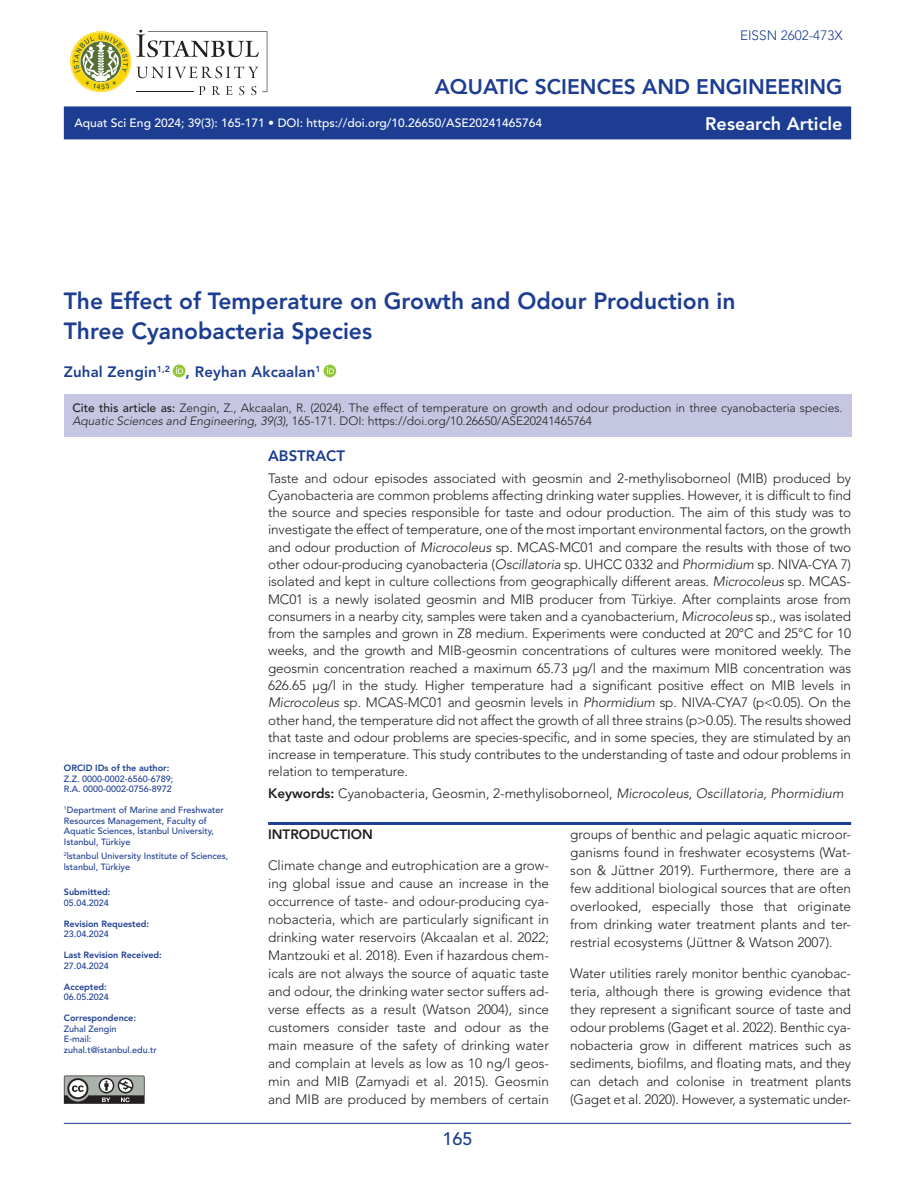
<style>
.page{position:relative;width:915px;height:1191px;background:#fff}
.page>*{position:absolute;margin:0;border:0;box-sizing:border-box;transform-origin:0 0}
.Baslik{font:800 23.25px/30px "Avenir LT Std";color:#1c3d92}
.t1{font:800 21px "Avenir LT Std";color:#1c3d92}
.t2{font:800 18px "Avenir LT Std";letter-spacing:.005em;color:#fff}
.t3{font:500 18px "Avenir LT Std";color:#1c3d92}
.Yazar{font:800 15px "Avenir LT Std";letter-spacing:.01em;color:#1c3d92}
.Abstract{font:300 13.5px/17.2px "Avenir LT Std";letter-spacing:-.01em;color:#231f20;text-align:justify}
.Ana_Metin{font:300 13.5px/18px "Avenir LT Std";color:#231f20;text-align:justify}
.t4{font:300 13.5px "Avenir LT Std";color:#1c3d92}
.Baslik_ic{font:800 13.5px "Avenir LT Std";color:#231f20}
.t5{font:300 12px/13.5px "Avenir LT Std";color:#231f20}
.t6{font:500 12px "Avenir LT Std";color:#fff}
.t7{font:500 9px/10.5px "Avenir LT Std";color:#1c3d92}
.t8{font:800 9px "Avenir LT Std";color:#1c3d92}
.s1{font-weight:500}
.s2{font-style:italic}
.s3{font-weight:800}
</style>
<div class="page">
<hr style="left:64px;top:1123px;width:786px;height:1px;background:#1c3d92">
<div style="left:64px;top:106px;width:786px;height:33px;background:#1c3d92"></div>
<div style="left:64px;top:394px;width:786px;height:43px;background:#c5c6e1"></div>
<hr style="left:268px;top:822px;width:281px;height:3px;background:#1c3d92">
<hr style="left:549px;top:822px;width:301px;height:3px;background:#1c3d92">
<svg style="left:70px;top:30px;width:197px;height:65px"></svg>
<div style="left:173px;top:364px;width:12px;height:13px;background:#93c83d;border-radius:50%"></div>
<svg style="left:176px;top:367px;width:7px;height:7px"></svg>
<svg style="left:323px;top:364px;width:13px;height:13px"></svg>
<svg style="left:327px;top:367px;width:7px;height:7px"></svg>
<svg style="left:64px;top:1075px;width:80px;height:28px;background:#858784"></svg>
<p class="t4" style="left:739px;top:27px;width:104px">EISSN 2602-473X</p>
<p class="t1" style="left:434px;top:74px;width:409px">AQUATIC SCIENCES AND ENGINEERING</p>
<p class="t6" style="left:74px;top:116px;width:469px">Aquat Sci Eng 2024; 39(3): 165-171 • DOI: https://doi.org/10.26650/ASE20241465764</p>
<p class="t2" style="left:704px;top:113px;width:139px">Research Article</p>
<p class="Baslik" style="left:64px;top:286px;width:673px">The Effect of Temperature on Growth and Odour Production in<br>Three Cyanobacteria Species</p>
<p class="Yazar" style="left:64px;top:363px;width:258px">Zuhal Zengin<sup>1,2</sup> , Reyhan Akcaalan<sup>1</sup></p>
<p class="t5" style="left:72px;top:401px;width:771px"><span class="s1">Cite this article as:</span> Zengin, Z., Akcaalan, R. (2024). The effect of temperature on growth and odour production in three cyanobacteria species.<br><span class="s2">Aquatic Sciences and Engineering, 39(3)</span>, 165-171. DOI: https://doi.org/10.26650/ASE20241465764</p>
<p class="t8" style="left:64px;top:762px;width:107px">ORCID IDs of the author:</p>
<p class="t7" style="left:64px;top:773px;width:111px">Z.Z. 0000-0002-6560-6789;<br>R.A. 0000-0002-0756-8972</p>
<p class="t7" style="left:64px;top:805px;width:161px"><sup>1</sup>Department of Marine and Freshwater Resources Management, Faculty of Aquatic Sciences, lstanbul University, Istanbul, Türkiye</p>
<p class="t7" style="left:64px;top:851px;width:166px"><sup>2</sup>lstanbul University Institute of Sciences, lstanbul, Türkiye</p>
<p class="t8" style="left:64px;top:886px;width:48px">Submitted:</p>
<p class="t7" style="left:64px;top:897px;width:47px">05.04.2024</p>
<p class="t8" style="left:64px;top:918px;width:87px">Revision Requested:</p>
<p class="t7" style="left:64px;top:929px;width:47px">23.04.2024</p>
<p class="t8" style="left:64px;top:949px;width:100px">Last Revision Received:</p>
<p class="t7" style="left:64px;top:960px;width:47px">27.04.2024</p>
<p class="t8" style="left:64px;top:981px;width:45px">Accepted:</p>
<p class="t7" style="left:64px;top:992px;width:47px">06.05.2024</p>
<p class="t8" style="left:64px;top:1012px;width:74px">Correspondence:</p>
<p class="t7" style="left:64px;top:1023px;width:54px">Zuhal Zengin</p>
<p class="t7" style="left:64px;top:1034px;width:29px">E-mail:</p>
<p class="t7" style="left:64px;top:1044px;width:95px">zuhal.t@istanbul.edu.tr</p>
<p class="Yazar" style="left:268px;top:447px;width:78px">ABSTRACT</p>
<p class="Abstract" style="left:268px;top:469px;width:584px">Taste and odour episodes associated with geosmin and 2-methylisoborneol (MIB) produced by Cyanobacteria are common problems affecting drinking water supplies. However, it is difficult to find the source and species responsible for taste and odour production. The aim of this study was to investigate the effect of temperature, one of the most important environmental factors, on the growth and odour production of <span class="s2">Microcoleus</span> sp. MCAS-MC01 and compare the results with those of two other odour-producing cyanobacteria (<span class="s2">Oscillatoria</span> sp. UHCC 0332 and <span class="s2">Phormidium</span> sp. NIVA-CYA 7) isolated and kept in culture collections from geographically different areas. <span class="s2">Microcoleus</span> sp. MCAS-MC01 is a newly isolated geosmin and MIB producer from Türkiye. After complaints arose from consumers in a nearby city, samples were taken and a cyanobacterium, <span class="s2">Microcoleus</span> sp., was isolated from the samples and grown in Z8 medium. Experiments were conducted at 20°C and 25°C for 10 weeks, and the growth and MIB-geosmin concentrations of cultures were monitored weekly. The geosmin concentration reached a maximum 65.73 µg/l and the maximum MIB concentration was 626.65 µg/l in the study. Higher temperature had a significant positive effect on MIB levels in <span class="s2">Microcoleus</span> sp. MCAS-MC01 and geosmin levels in <span class="s2">Phormidium</span> sp. NIVA-CYA7 (p&lt;0.05). On the other hand, the temperature did not affect the growth of all three strains (p&gt;0.05). The results showed that taste and odour problems are species-specific, and in some species, they are stimulated by an increase in temperature. This study contributes to the understanding of taste and odour problems in relation to temperature.</p>
<p class="Abstract" style="left:268px;top:784px;width:576px"><span class="s3">Keywords:</span> Cyanobacteria, Geosmin, 2-methylisoborneol, <span class="s2">Microcoleus</span>, <span class="s2">Oscillatoria, Phormidium</span></p>
<p class="Baslik_ic" style="left:268px;top:826px;width:106px">INTRODUCTION</p>
<p class="Ana_Metin" style="left:268px;top:856px;width:282px">Climate change and eutrophication are a grow&shy;ing global issue and cause an increase in the occurrence of taste- and odour-producing cya&shy;nobacteria, which are particularly significant in drinking water reservoirs (Akcaalan et al. 2022; Mantzouki et al. 2018). Even if hazardous chem&shy;icals are not always the source of aquatic taste and odour, the drinking water sector suffers ad&shy;verse effects as a result (Watson 2004), since customers consider taste and odour as the main measure of the safety of drinking water and complain at levels as low as 10 ng/l geos&shy;min and MIB (Zamyadi et al. 2015). Geosmin and MIB are produced by members of certain</p>
<p class="Ana_Metin" style="left:570px;top:825px;width:282px">groups of benthic and pelagic aquatic microor&shy;ganisms found in freshwater ecosystems (Wat&shy;son &amp; Jüttner 2019). Furthermore, there are a few additional biological sources that are often overlooked, especially those that originate from drinking water treatment plants and ter&shy;restrial ecosystems (Jüttner &amp; Watson 2007).</p>
<p class="Ana_Metin" style="left:570px;top:964px;width:282px">Water utilities rarely monitor benthic cyanobac&shy;teria, although there is growing evidence that they represent a significant source of taste and odour problems (Gaget et al. 2022). Benthic cya&shy;nobacteria grow in different matrices such as sediments, biofilms, and floating mats, and they can detach and colonise in treatment plants (Gaget et al. 2020). However, a systematic under-</p>
<p class="t3" style="left:442px;top:1127px;width:32px">165</p>
</div>
